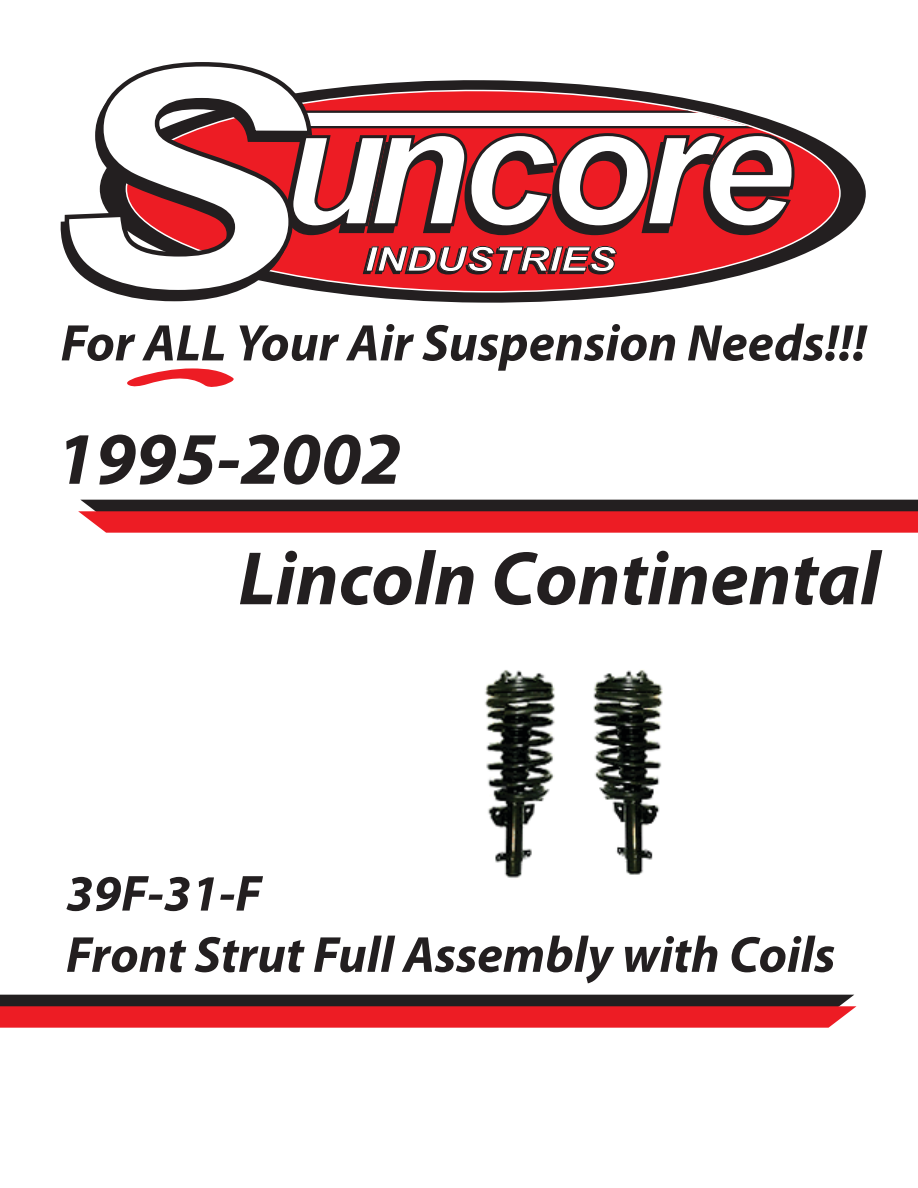
<style>
.page{position:relative;width:918px;height:1188px;background:#fff}
.page>*{position:absolute;margin:0;border:0;box-sizing:border-box;transform-origin:0 0}
.t1{font:italic 700 76.2px "Myriad Pro";color:#231f20}
.t2{font:italic 700 74.4px "Myriad Pro";color:#231f20}
.t3{font:italic 700 51.9px "Myriad Pro";color:#231f20}
.t4{font:italic 700 51px/61.2px "Myriad Pro";color:#231f20}
.t5{font:italic 700 33.9px "Arial";color:#fff;scale:1.22 1}
</style>
<div class="page">
<svg style="left:327px;top:80px;width:539px;height:223px"></svg>
<svg style="left:315px;top:89px;width:525px;height:204px"></svg>
<svg style="left:362px;top:246px;width:255px;height:29px;background:#9b1c22"></svg>
<svg style="left:60px;top:221px;width:158px;height:81px"></svg>
<svg style="left:62px;top:62px;width:253px;height:235px"></svg>
<svg style="left:254px;top:111px;width:542px;height:126px"></svg>
<svg style="left:127px;top:368px;width:107px;height:19px"></svg>
<svg style="left:78px;top:500px;width:840px;height:33px;background:#a92328"></svg>
<svg style="left:0;top:995px;width:857px;height:33px;background:#a92228"></svg>
<img style="left:485px;top:670px;width:178px;height:208px">
<p class="t5" style="left:364px;top:240px;width:208px">INDUSTRIES</p>
<p class="t3" style="left:61px;top:309px;width:807px">For ALL Your Air Suspension Needs!!!</p>
<p class="t2" style="left:56px;top:410px;width:348px">1995-2002</p>
<p class="t1" style="left:238px;top:529px;width:643px">Lincoln Continental</p>
<p class="t4" style="left:66px;top:861px;width:771px">39F-31-F<br>Front Strut Full Assembly with Coils</p>
</div>
